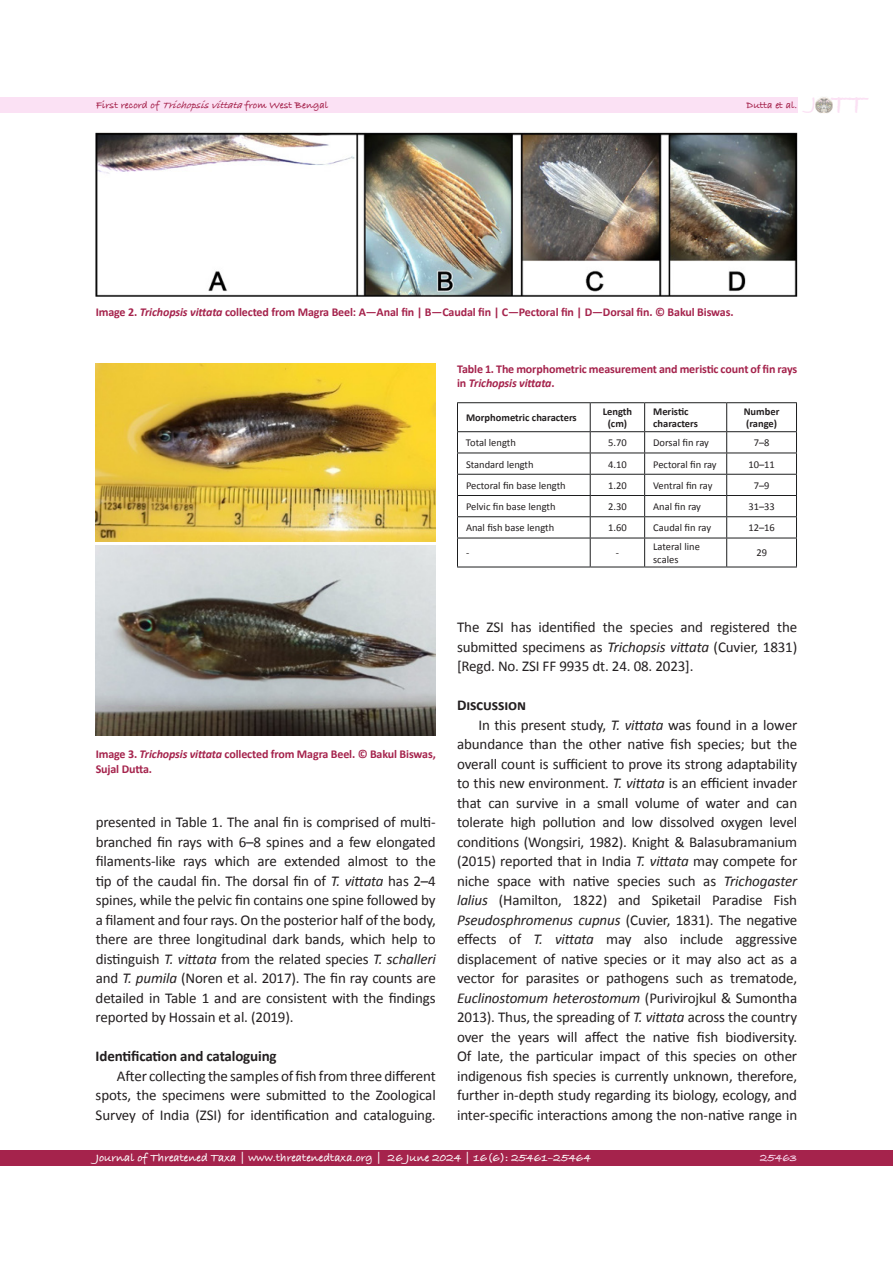
<style>
.page{position:relative;width:893px;height:1263px;background:#fff}
.page>*{position:absolute;margin:0;border:0;box-sizing:border-box;transform-origin:0 0}
.t1{font:700 28.95px "Bradley Hand ITCTT";color:#fbe1f4}
.No_Spacing{font:15px/19.5px "Calibri";letter-spacing:-.01em;color:#231f20;text-align:justify}
.t2{font:700 15px "Calibri";letter-spacing:-.01em;color:#231f20}
.Jott_notes_image_caption{font:700 12px/14.4px "Calibri";letter-spacing:-.01em;color:#a5234c}
.t3{font:700 12px "Bradley Hand ITCTT";color:#fff}
.t4{font:700 12px "Bradley Hand ITCTT";color:#fbe1f4}
.t5{font:10.5px/12.6px "Calibri";color:#231f20}
.t6{font:700 10.5px/12.6px "Calibri";color:#231f20}
.t7{font:700 10.5px "Bradley Hand ITCTT";color:#a5234c}
.s1{font-style:italic}
.s2{font-family:"Calibri Bold 2";font-weight:400}
</style>
<div class="page">
<div style="left:0;top:97px;width:797px;height:16px;background:#fbe1f4"></div>
<div style="left:0;top:1150px;width:893px;height:16px;background:#a5234c"></div>
<img style="left:815px;top:97px;width:17px;height:16px">
<hr style="left:457px;top:402px;width:133px;height:1px;background:#1d1e1f">
<hr style="left:590px;top:402px;width:55px;height:1px;background:#1d1e1f">
<hr style="left:645px;top:402px;width:82px;height:1px;background:#1d1e1f">
<hr style="left:727px;top:402px;width:70px;height:1px;background:#1d1e1f">
<hr style="left:457px;top:431px;width:133px;height:1px;background:#1d1e1f">
<hr style="left:590px;top:431px;width:55px;height:1px;background:#1d1e1f">
<hr style="left:645px;top:431px;width:82px;height:1px;background:#1d1e1f">
<hr style="left:727px;top:431px;width:70px;height:1px;background:#1d1e1f">
<hr style="left:457px;top:453px;width:133px;height:1px;background:#1d1e1f">
<hr style="left:590px;top:453px;width:55px;height:1px;background:#1d1e1f">
<hr style="left:645px;top:453px;width:82px;height:1px;background:#1d1e1f">
<hr style="left:727px;top:453px;width:70px;height:1px;background:#1d1e1f">
<hr style="left:457px;top:474px;width:133px;height:1px;background:#1d1e1f">
<hr style="left:590px;top:474px;width:55px;height:1px;background:#1d1e1f">
<hr style="left:645px;top:474px;width:82px;height:1px;background:#1d1e1f">
<hr style="left:727px;top:474px;width:70px;height:1px;background:#1d1e1f">
<hr style="left:457px;top:495px;width:133px;height:1px;background:#1d1e1f">
<hr style="left:590px;top:495px;width:55px;height:1px;background:#1d1e1f">
<hr style="left:645px;top:495px;width:82px;height:1px;background:#1d1e1f">
<hr style="left:727px;top:495px;width:70px;height:1px;background:#1d1e1f">
<hr style="left:457px;top:516px;width:133px;height:1px;background:#1d1e1f">
<hr style="left:590px;top:516px;width:55px;height:1px;background:#1d1e1f">
<hr style="left:645px;top:516px;width:82px;height:1px;background:#1d1e1f">
<hr style="left:727px;top:516px;width:70px;height:1px;background:#1d1e1f">
<hr style="left:457px;top:538px;width:133px;height:1px;background:#1d1e1f">
<hr style="left:590px;top:538px;width:55px;height:1px;background:#1d1e1f">
<hr style="left:645px;top:538px;width:82px;height:1px;background:#1d1e1f">
<hr style="left:727px;top:538px;width:70px;height:1px;background:#1d1e1f">
<hr style="left:457px;top:567px;width:133px;height:1px;background:#1d1e1f">
<hr style="left:590px;top:567px;width:55px;height:1px;background:#1d1e1f">
<hr style="left:645px;top:567px;width:82px;height:1px;background:#1d1e1f">
<hr style="left:727px;top:567px;width:70px;height:1px;background:#1d1e1f">
<svg style="left:457px;top:403px;width:1px;height:164px"></svg>
<svg style="left:590px;top:403px;width:1px;height:164px"></svg>
<svg style="left:644px;top:403px;width:1px;height:164px"></svg>
<svg style="left:726px;top:403px;width:1px;height:164px"></svg>
<svg style="left:796px;top:403px;width:1px;height:164px"></svg>
<img style="left:96px;top:132px;width:701px;height:164px">
<img style="left:96px;top:364px;width:340px;height:177px">
<img style="left:96px;top:545px;width:340px;height:191px">
<h1 class="t1" style="left:811px;top:82px;width:57px"><sup>J</sup> TT</h1>
<p class="t7" style="left:96px;top:97px;width:234px">First record of <span class="s1">Trichopsisvittata</span>from West Bengal</p>
<p class="t7" style="left:747px;top:97px;width:52px">Dutta et al.</p>
<p class="Jott_notes_image_caption" style="left:96px;top:305px;width:639px">Image 2. <span class="s1">Trichopsis vittata</span> collected from Magra Beel: A—Anal fin | B—Caudal fin | C—Pectoral fin | D—Dorsal fin. © Bakul Biswas.</p>
<p class="Jott_notes_image_caption" style="left:457px;top:361px;width:342px">Table 1. The morphometric measurement and meristic count of fin rays in <span class="s1">Trichopsis vittata</span>.</p>
<p class="t6" style="left:466px;top:411px;width:112px">Morphometric characters</p>
<p class="t6" style="left:603px;top:405px;width:31px;text-align:center">Length <span class="s2">(cm)</span></p>
<p class="t6" style="left:653px;top:405px;width:46px">Meristic characters</p>
<p class="t6" style="left:744px;top:405px;width:37px"><span class="s2">Number </span>(range)</p>
<p class="t5" style="left:466px;top:436px;width:51px">Total length</p>
<p class="t5" style="left:608px;top:436px;width:20px">5.70</p>
<p class="t5" style="left:653px;top:436px;width:57px">Dorsal fin ray</p>
<p class="t5" style="left:754px;top:436px;width:17px">7–8</p>
<p class="t5" style="left:466px;top:458px;width:69px">Standard length</p>
<p class="t5" style="left:608px;top:458px;width:20px">4.10</p>
<p class="t5" style="left:653px;top:458px;width:65px">Pectoral fin ray</p>
<p class="t5" style="left:748px;top:458px;width:28px">10–11</p>
<p class="t5" style="left:466px;top:479px;width:101px">Pectoral fin base length</p>
<p class="t5" style="left:608px;top:479px;width:20px">1.20</p>
<p class="t5" style="left:653px;top:479px;width:61px">Ventral fin ray</p>
<p class="t5" style="left:754px;top:479px;width:17px">7–9</p>
<p class="t5" style="left:466px;top:500px;width:91px">Pelvic fin base length</p>
<p class="t5" style="left:608px;top:500px;width:20px">2.30</p>
<p class="t5" style="left:653px;top:500px;width:49px">Anal fin ray</p>
<p class="t5" style="left:748px;top:500px;width:28px">31–33</p>
<p class="t5" style="left:466px;top:522px;width:90px">Anal fish base length</p>
<p class="t5" style="left:608px;top:522px;width:20px">1.60</p>
<p class="t5" style="left:653px;top:522px;width:59px">Caudal fin ray</p>
<p class="t5" style="left:748px;top:522px;width:28px">12–16</p>
<p class="t5" style="left:466px;top:547px;width:5px">-</p>
<p class="t5" style="left:616px;top:547px;width:5px">-</p>
<p class="t5" style="left:653px;top:540px;width:48px">Lateral line scales</p>
<p class="t5" style="left:756px;top:547px;width:12px">29</p>
<p class="Jott_notes_image_caption" style="left:96px;top:747px;width:342px">Image 3. <span class="s1">Trichopsis vittata</span> collected from Magra Beel. © Bakul Biswas,<br>Sujal Dutta.</p>
<p class="No_Spacing" style="left:96px;top:812px;width:342px">presented in Table 1. The anal fin is comprised of multi&shy;branched fin rays with 6–8 spines and a few elongated filaments-like rays which are extended almost to the tip of the caudal fin. The dorsal fin of <span class="s1">T. vittata</span> has 2–4 spines, while the pelvic fin contains one spine followed by a filament and four rays. On the posterior half of the body, there are three longitudinal dark bands, which help to distinguish <span class="s1">T. vittata</span> from the related species <span class="s1">T. schalleri </span>and <span class="s1">T. pumila</span> (Noren et al. 2017). The fin ray counts are detailed in Table 1 and are consistent with the findings reported by Hossain et al. (2019).</p>
<p class="t2" style="left:96px;top:1046px;width:183px">Identification and cataloguing</p>
<p class="No_Spacing" style="left:96px;top:1066px;width:342px;text-indent:21px">After collecting the samples of fish from three different spots, the specimens were submitted to the Zoological Survey of India (ZSI) for identification and cataloguing.</p>
<p class="No_Spacing" style="left:457px;top:617px;width:342px">The ZSI has identified the species and registered the submitted specimens as <span class="s1">Trichopsis vittata</span> (Cuvier, 1831) [Regd. No. ZSI FF 9935 dt. 24. 08. 2023].</p>
<p class="t2" style="left:457px;top:695px;width:70px">Discussion</p>
<p class="No_Spacing" style="left:457px;top:715px;width:342px;text-indent:21px">In this present study, <span class="s1">T. vittata</span> was found in a lower abundance than the other native fish species; but the overall count is sufficient to prove its strong adaptability to this new environment. <span class="s1">T. vittata</span> is an efficient invader that can survive in a small volume of water and can tolerate high pollution and low dissolved oxygen level conditions (Wongsiri, 1982). Knight &amp; Balasubramanium (2015) reported that in India <span class="s1">T. vittata</span> may compete for niche space with native species such as <span class="s1">Trichogaster lalius</span> (Hamilton, 1822) and Spiketail Paradise Fish <span class="s1">Pseudosphromenus cupnus</span> (Cuvier, 1831). The negative effects of <span class="s1">T. vittata</span> may also include aggressive displacement of native species or it may also act as a vector for parasites or pathogens such as trematode, <span class="s1">Euclinostomum heterostomum</span> (Purivirojkul &amp; Sumontha 2013). Thus, the spreading of <span class="s1">T. vittata</span> across the country over the years will affect the native fish biodiversity.<br>Of late, the particular impact of this species on other indigenous fish species is currently unknown, therefore, further in-depth study regarding its biology, ecology, and inter-specific interactions among the non-native range in</p>
<p class="t3" style="left:96px;top:1149px;width:497px">Journal of Threatened Taxa | www.threatenedtaxa.org | 26 June 2024 | 16(6): 25461–25464</p>
<p class="t4" style="left:760px;top:1149px;width:39px">25463</p>
</div>
